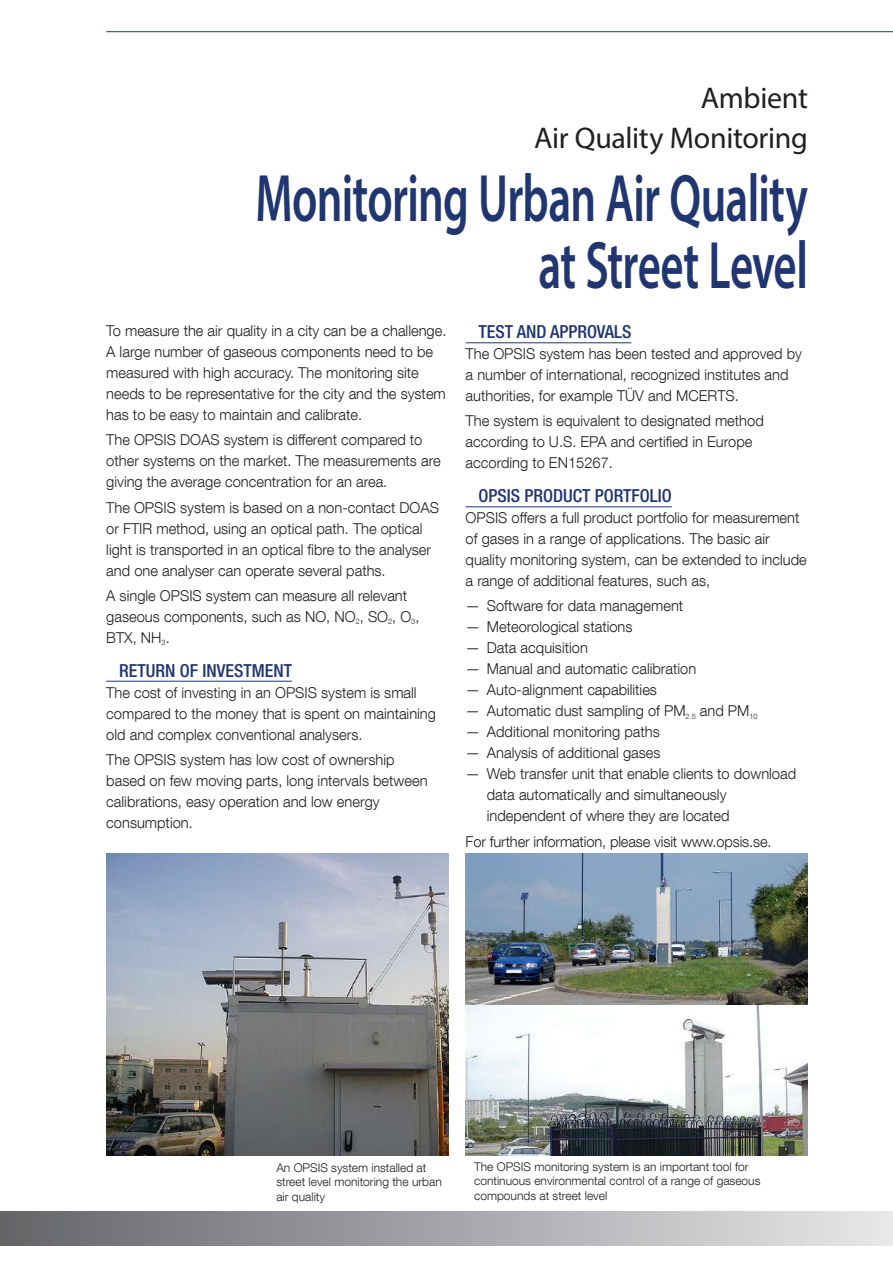
<style>
.page{position:relative;width:893px;height:1263px;background:#fff}
.page>*{position:absolute;margin:0;border:0;box-sizing:border-box;transform-origin:0 0}
.t1{font:600 67.5px/67.5px "Myriad Pro";letter-spacing:-.015em;color:#213570;text-align:right;scale:.67 1}
.t2{font:30px/40.2px "Myriad Pro";letter-spacing:-.01em;color:#231f20;text-align:right}
.t3{font:500 condensed 18px "Helvetica Neue LT Com";color:#213570}
.t4{font:300 15px/21px "Helvetica Neue LT Com";color:#231f20}
.t5{font:300 12px/14.4px "Helvetica Neue LT Com";color:#231f20}
</style>
<div class="page">
<hr style="left:106px;top:31px;width:787px;height:1px;background:#213570">
<div style="left:0;top:1212px;width:893px;height:34px;background:linear-gradient(to right,#636568,#e6e7ea)"></div>
<img style="left:466px;top:854px;width:342px;height:301px">
<img style="left:106px;top:854px;width:343px;height:301px">
<hr style="left:106px;top:681px;width:186px;height:1px;background:#213570">
<hr style="left:466px;top:342px;width:165px;height:1px;background:#213570">
<hr style="left:466px;top:506px;width:206px;height:1px;background:#213570">
<h2 class="t2" style="left:534px;top:77px;width:275px">Ambient<br>Air Quality Monitoring</h2>
<h1 class="t1" style="left:255px;top:163px;width:826px">Monitoring Urban Air Quality at Street Level</h1>
<p class="t4" style="left:106px;top:320px;width:342px">To measure the air quality in a city can be a challenge.<br>A large number of gaseous components need to be measured with high accuracy. The monitoring site needs to be representative for the city and the system has to be easy to maintain and calibrate.</p>
<p class="t4" style="left:106px;top:429px;width:336px">The OPSIS DOAS system is different compared to other systems on the market. The measurements are giving the average concentration for an area.</p>
<p class="t4" style="left:106px;top:496px;width:334px">The OPSIS system is based on a non-contact DOAS or FTIR method, using an optical path. The optical light is transported in an optical fibre to the analyser and one analyser can operate several paths.</p>
<p class="t4" style="left:106px;top:585px;width:315px">A single OPSIS system can measure all relevant gaseous components, such as NO, NO<sub>2</sub>, SO<sub>2</sub>, O<sub>3</sub>,<br>BTX, NH<sub>3</sub>.</p>
<p class="t3" style="left:119px;top:659px;width:174px">RETURN OF INVESTMENT</p>
<p class="t4" style="left:106px;top:681px;width:331px">The cost of investing in an OPSIS system is small compared to the money that is spent on maintaining old and complex conventional analysers.</p>
<p class="t4" style="left:106px;top:749px;width:323px">The OPSIS system has low cost of ownership based on few moving parts, long intervals between calibrations, easy operation and low energy consumption.</p>
<p class="t3" style="left:478px;top:321px;width:155px">TEST AND APPROVALS</p>
<p class="t4" style="left:466px;top:343px;width:338px">The OPSIS system has been tested and approved by a number of international, recognized institutes and authorities, for example TÜV and MCERTS.</p>
<p class="t4" style="left:466px;top:410px;width:300px">The system is equivalent to designated method according to U.S. EPA and certified in Europe according to EN15267.</p>
<p class="t3" style="left:478px;top:485px;width:195px">OPSIS PRODUCT PORTFOLIO</p>
<p class="t4" style="left:466px;top:507px;width:343px">OPSIS offers a full product portfolio for measurement of gases in a range of applications. The basic air quality monitoring system, can be extended to include a range of additional features, such as,</p>
<p class="t4" style="left:466px;top:595px;width:219px">— Software for data management</p>
<p class="t4" style="left:466px;top:616px;width:168px">— Meteorological stations</p>
<p class="t4" style="left:466px;top:637px;width:124px">— Data acquisition</p>
<p class="t4" style="left:466px;top:658px;width:232px">— Manual and automatic calibration</p>
<p class="t4" style="left:466px;top:679px;width:193px">— Auto-alignment capabilities</p>
<p class="t4" style="left:466px;top:700px;width:294px">— Automatic dust sampling of PM<sub>2.5</sub> and PM<sub>10</sub></p>
<p class="t4" style="left:466px;top:721px;width:196px">— Additional monitoring paths</p>
<p class="t4" style="left:466px;top:742px;width:196px">— Analysis of additional gases</p>
<p class="t4" style="left:487px;top:763px;width:311px;text-indent:-21px">— Web transfer unit that enable clients to download data automatically and simultaneously independent of where they are located</p>
<p class="t4" style="left:466px;top:830px;width:308px">For further information, please visit www.opsis.se.</p>
<p class="t5" style="left:276px;top:1160px;width:167px">An OPSIS system installed at street level monitoring the urban air quality</p>
<p class="t5" style="left:474px;top:1159px;width:288px">The OPSIS monitoring system is an important tool for continuous environmental control of a range of gaseous compounds at street level</p>
</div>
